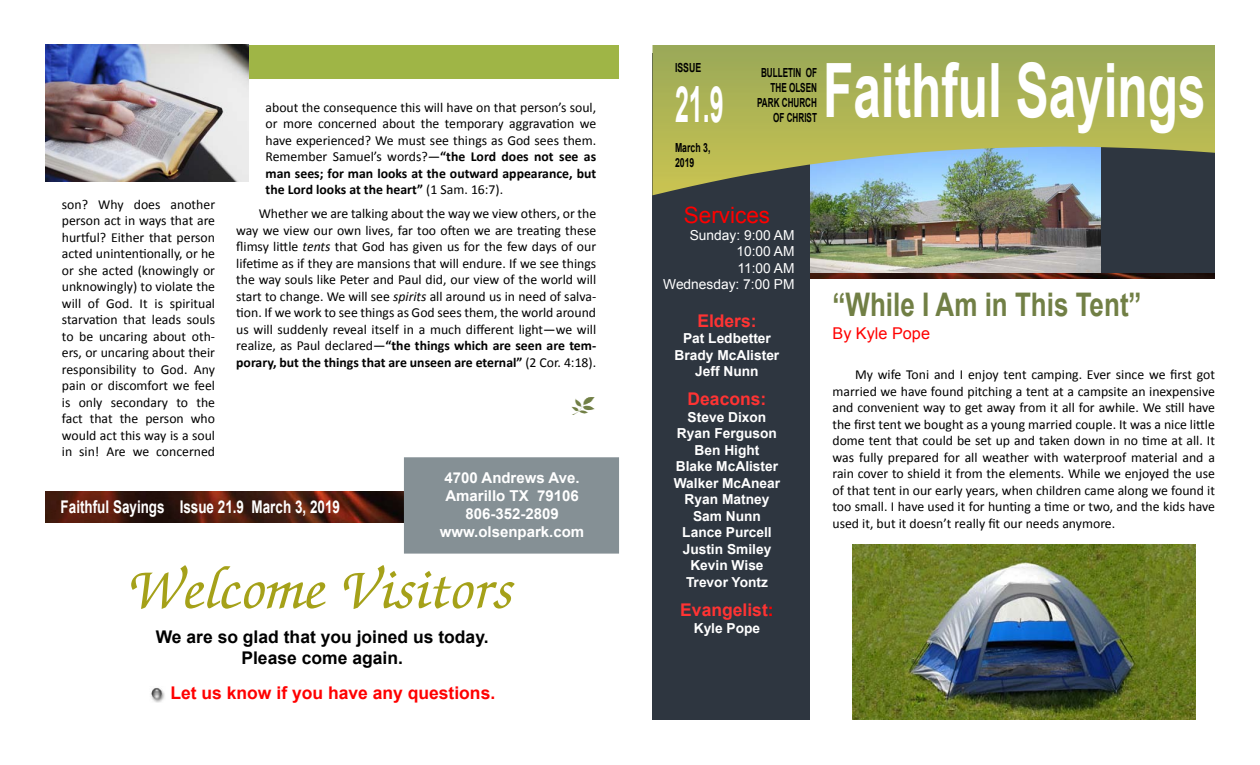
<style>
.page{position:relative;width:1260px;height:765px;background:#fff}
.page>*{position:absolute;margin:0;border:0;box-sizing:border-box;transform-origin:0 0}
.t1{font:700 75px "Arial";color:#fff;scale:.66 1}
.t2{font:italic 500 62.5px "Zapf Chancery";color:#a5a119}
.t3{font:700 50px "Arial";color:#fff;scale:.5 1}
.t4{font:700 32.5px "Arial";color:#717f45;scale:.8 1}
.t5{font:22.5px "Arial";color:#f00}
.t6{font:700 17.5px/21px "Arial";color:#000;text-align:center}
.t7{font:700 17.5px "Arial";color:#fff;scale:.77 1}
.t8{font:700 17.5px "Arial";color:#f00}
.t9{font:700 17.5px "Arial";color:#f33}
.t10{font:16.25px "Arial";color:#f00}
.t11{font:700 15px/18px "Arial";color:#fff;text-align:center}
.t12{font:13.75px/16.5px "Calibri";color:#000;text-align:justify}
.t13{font:700 13.75px/16.5px "Arial";color:#fff;text-align:center}
.t14{font:13.75px/16.5px "Arial";color:#fff;text-align:right}
.t15{font:700 12.5px/15px "Arial";color:#000;text-align:right;scale:.65 1}
.t16{font:700 12.5px/15px "Arial";color:#000;scale:.7 1}
.s1{font-weight:700}
.s2{font-style:italic}
.s3{color:#f00}
</style>
<div class="page">
<img style="left:810px;top:195px;width:292px;height:79px">
<div style="left:1102px;top:45px;width:113px;height:229px;background:#2e3640"></div>
<div style="left:652px;top:54px;width:158px;height:666px;background:#2e3640"></div>
<svg style="left:652px;top:45px;width:563px;height:150px;background:#9ba866"></svg>
<div style="left:45px;top:45px;width:573px;height:34px;background:#9fb546"></div>
<img style="left:810px;top:274px;width:405px;height:4px">
<img style="left:45px;top:491px;width:359px;height:32px">
<div style="left:404px;top:457px;width:215px;height:97px;background:#859095;border:2px solid #859095"></div>
<img style="left:151px;top:687px;width:14px;height:15px">
<img style="left:45px;top:45px;width:204px;height:136px">
<img style="left:853px;top:544px;width:342px;height:176px">
<p class="t12" style="left:62px;top:195px;width:155px">son? Why does another person act in ways that are hurtful? Either that person acted unintentionally, or he or she acted (knowingly or unknowingly) to violate the will of God. It is spiritual starvation that leads souls to be uncaring about oth&shy;ers, or uncaring about their responsibility to God. Any pain or discomfort we feel is only secondary to the fact that the person who would act this way is a soul in sin! Are we concerned</p>
<p class="t12" style="left:266px;top:98px;width:332px">about the consequence this will have on that person’s soul, or more concerned about the temporary aggravation we have experienced? We must see things as God sees them.<br>Remember Samuel’s words?—<span class="s1">“the Lord does not see as man sees; for man looks at the outward appearance, but the Lord looks at the heart”</span> (1 Sam. 16:7).</p>
<p class="t12" style="left:236px;top:205px;width:362px;text-indent:22px">Whether we are talking about the way we view others, or the way we view our own lives, far too often we are treating these flimsy little <span class="s2">tents</span> that God has given us for the few days of our lifetime as if they are mansions that will endure. If we see things the way souls like Peter and Paul did, our view of the world will start to change. We will see <span class="s2">spirits</span> all around us in need of salva&shy;tion. If we work to see things as God sees them, the world around us will suddenly reveal itself in a much different light—we will realize, as Paul declared—<span class="s1">“the things which are seen are tem&shy;porary, but the things that are unseen are eternal”</span> (2 Cor. 4:18).</p>
<p class="t7" style="left:61px;top:496px;width:364px">Faithful Sayings Issue 21.9 March 3, 2019</p>
<p class="t11" style="left:440px;top:469px;width:146px">4700 Andrews Ave.<br>Amarillo TX 79106<br>806-352-2809 www.olsenpark.com</p>
<h2 class="t2" style="left:130px;top:557px;width:386px">Welcome Visitors</h2>
<p class="t6" style="left:156px;top:627px;width:334px">We are so glad that you joined us today.<br>Please come again.</p>
<p class="t8" style="left:170px;top:681px;width:326px">Let us know if you have any questions.</p>
<p class="t16" style="left:675px;top:61px;width:39px">ISSUE</p>
<h3 class="t3" style="left:675px;top:72px;width:99px">21.9</h3>
<p class="t16" style="left:675px;top:141px;width:52px">March 3,<br>2019</p>
<p class="t15" style="left:757px;top:66px;width:94px">BULLETIN OF<br>THE OLSEN<br>PARK CHURCH<br>OF CHRIST</p>
<h1 class="t1" style="left:823px;top:41px;width:581px">Faithful Sayings</h1>
<h3 class="t5" style="left:684px;top:200px;width:88px">Services</h3>
<p class="t14" style="left:663px;top:227px;width:133px">Sunday: 9:00 AM<br>10:00 AM<br>11:00 AM<br>Wednesday: 7:00 PM</p>
<p class="t9" style="left:697px;top:309px;width:61px">Elders:</p>
<p class="t13" style="left:675px;top:331px;width:106px">Pat Ledbetter<br>Brady McAlister<br>Jeff Nunn</p>
<p class="t9" style="left:688px;top:388px;width:80px">Deacons:</p>
<p class="t13" style="left:674px;top:409px;width:108px">Steve Dixon<br>Ryan Ferguson<br>Ben Hight<br>Blake McAlister<br>Walker McAnear<br>Ryan Matney<br>Sam Nunn<br>Lance Purcell<br>Justin Smiley<br>Kevin Wise<br>Trevor Yontz</p>
<p class="t9" style="left:680px;top:598px;width:95px">Evangelist<span class="s3">:</span></p>
<p class="t13" style="left:694px;top:620px;width:68px">Kyle Pope</p>
<h3 class="t4" style="left:832px;top:283px;width:388px">“While I Am in This Tent”</h3>
<p class="t10" style="left:832px;top:322px;width:99px">By Kyle Pope</p>
<p class="t12" style="left:833px;top:366px;width:384px;text-indent:22px">My wife Toni and I enjoy tent camping. Ever since we first got married we have found pitching a tent at a campsite an inexpensive and convenient way to get away from it all for awhile. We still have the first tent we bought as a young married couple. It was a nice little dome tent that could be set up and taken down in no time at all. It was fully prepared for all weather with waterproof material and a rain cover to shield it from the elements. While we enjoyed the use of that tent in our early years, when children came along we found it too small. I have used it for hunting a time or two, and the kids have used it, but it doesn’t really fit our needs anymore.</p>
</div>
